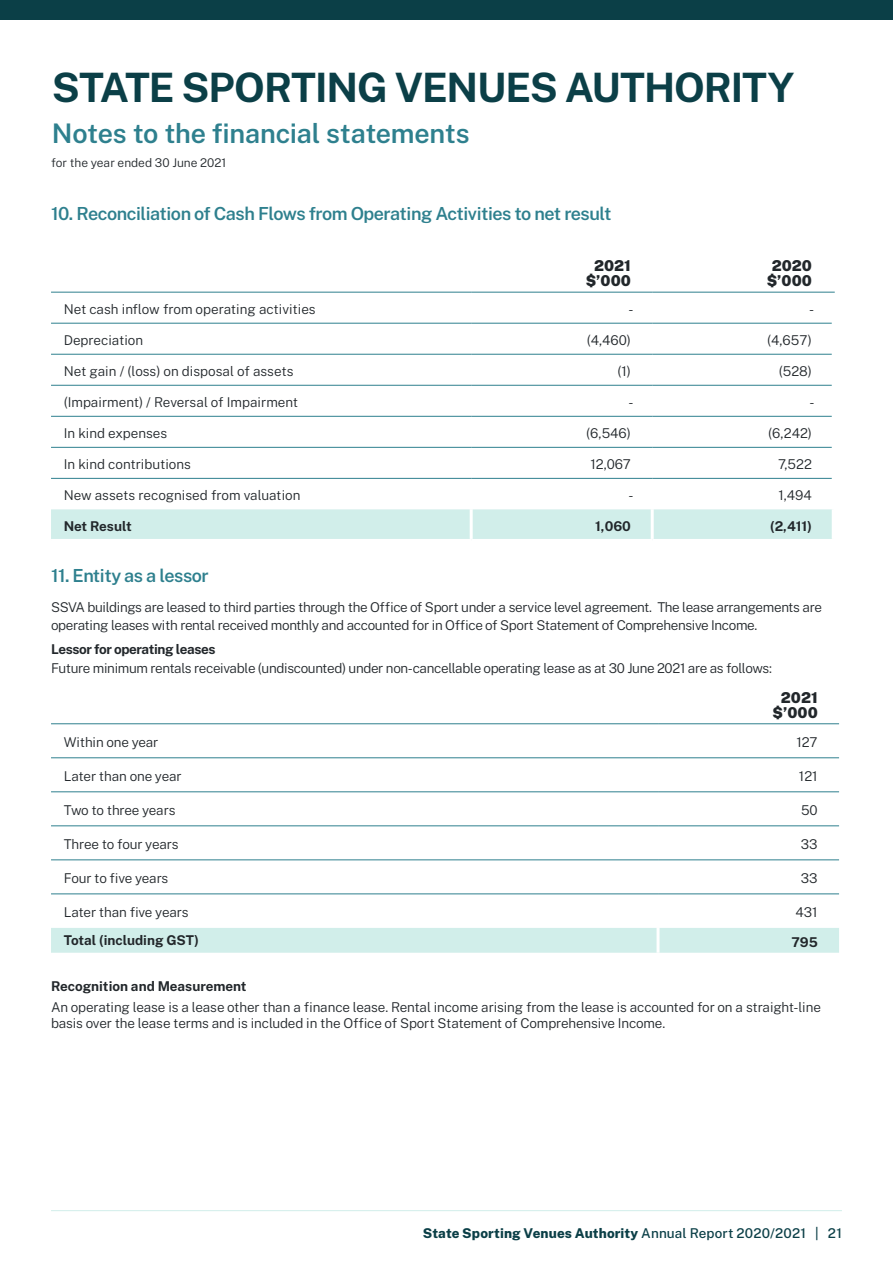
<style>
.page{position:relative;width:893px;height:1263px;background:#fff}
.page>*{position:absolute;margin:0;border:0;box-sizing:border-box;transform-origin:0 0}
.t1{font:700 40.5px "Public Sans";letter-spacing:-.025em;color:#0b3f47}
.t2{font:600 27px "Public Sans";letter-spacing:-.015em;color:#2e808e}
.t3{font:600 18px "Public Sans";letter-spacing:-.025em;color:#2e808e}
.t4{font:900 15px/15px "Public Sans";color:#22272b;text-align:center}
.t5{font:300 13.5px/18px "Public Sans";letter-spacing:-.02em;color:#22272b}
.t6{font:300 13.5px "Public Sans";color:#22272b}
.t7{font:700 13.5px "Public Sans";letter-spacing:-.005em;color:#22272b}
.t8{font:800 13.5px "Public Sans";letter-spacing:.01em;color:#0b3f47}
.t9{font:700 13.5px "Public Sans";letter-spacing:-.025em;color:#22272b}
.t10{font:300 12px "Public Sans";color:#22272b}
.s1{font-weight:500}
</style>
<div class="page">
<hr style="left:51px;top:1210px;width:791px;height:1px;background:#d1eeea">
<div style="left:0;top:0;width:893px;height:19px;background:#0b3f47"></div>
<svg style="left:51px;top:291px;width:782px;height:187px"></svg>
<div style="left:51px;top:509px;width:781px;height:30px;background:#d1eeea"></div>
<hr style="left:470px;top:251px;width:3px;height:41px;background:#fff">
<hr style="left:651px;top:251px;width:3px;height:41px;background:#fff">
<hr style="left:470px;top:292px;width:3px;height:31px;background:#fff">
<hr style="left:651px;top:292px;width:3px;height:31px;background:#fff">
<hr style="left:832px;top:292px;width:3px;height:31px;background:#fff">
<hr style="left:470px;top:323px;width:3px;height:31px;background:#fff">
<hr style="left:651px;top:323px;width:3px;height:31px;background:#fff">
<hr style="left:832px;top:323px;width:3px;height:31px;background:#fff">
<hr style="left:470px;top:354px;width:3px;height:31px;background:#fff">
<hr style="left:651px;top:354px;width:3px;height:31px;background:#fff">
<hr style="left:832px;top:354px;width:3px;height:31px;background:#fff">
<hr style="left:470px;top:385px;width:3px;height:31px;background:#fff">
<hr style="left:651px;top:385px;width:3px;height:31px;background:#fff">
<hr style="left:832px;top:385px;width:3px;height:31px;background:#fff">
<hr style="left:470px;top:416px;width:3px;height:31px;background:#fff">
<hr style="left:651px;top:416px;width:3px;height:31px;background:#fff">
<hr style="left:832px;top:416px;width:3px;height:31px;background:#fff">
<hr style="left:470px;top:447px;width:3px;height:31px;background:#fff">
<hr style="left:651px;top:447px;width:3px;height:31px;background:#fff">
<hr style="left:832px;top:447px;width:3px;height:31px;background:#fff">
<hr style="left:470px;top:509px;width:3px;height:30px;background:#fff">
<hr style="left:651px;top:509px;width:3px;height:30px;background:#fff">
<hr style="left:51px;top:292px;width:420px;height:1px;background:#2e808e">
<hr style="left:471px;top:292px;width:181px;height:1px;background:#2e808e">
<hr style="left:652px;top:292px;width:183px;height:1px;background:#2e808e">
<hr style="left:51px;top:323px;width:420px;height:1px;background:#2e808e">
<hr style="left:471px;top:323px;width:181px;height:1px;background:#2e808e">
<hr style="left:652px;top:323px;width:180px;height:1px;background:#2e808e">
<hr style="left:51px;top:354px;width:420px;height:1px;background:#2e808e">
<hr style="left:471px;top:354px;width:181px;height:1px;background:#2e808e">
<hr style="left:652px;top:354px;width:180px;height:1px;background:#2e808e">
<hr style="left:51px;top:385px;width:420px;height:1px;background:#2e808e">
<hr style="left:51px;top:416px;width:420px;height:1px;background:#2e808e">
<hr style="left:471px;top:385px;width:181px;height:1px;background:#2e808e">
<hr style="left:471px;top:416px;width:181px;height:1px;background:#2e808e">
<hr style="left:652px;top:385px;width:180px;height:1px;background:#2e808e">
<hr style="left:652px;top:416px;width:180px;height:1px;background:#2e808e">
<hr style="left:51px;top:447px;width:420px;height:1px;background:#2e808e">
<hr style="left:471px;top:447px;width:181px;height:1px;background:#2e808e">
<hr style="left:652px;top:447px;width:180px;height:1px;background:#2e808e">
<hr style="left:51px;top:478px;width:420px;height:1px;background:#2e808e">
<hr style="left:471px;top:478px;width:181px;height:1px;background:#2e808e">
<hr style="left:652px;top:478px;width:180px;height:1px;background:#2e808e">
<svg style="left:51px;top:724px;width:788px;height:170px"></svg>
<div style="left:51px;top:928px;width:788px;height:25px;background:#d1eeea"></div>
<hr style="left:656px;top:724px;width:3px;height:34px;background:#fff">
<hr style="left:656px;top:758px;width:3px;height:34px;background:#fff">
<hr style="left:656px;top:792px;width:3px;height:34px;background:#fff">
<hr style="left:656px;top:826px;width:3px;height:34px;background:#fff">
<hr style="left:656px;top:860px;width:3px;height:34px;background:#fff">
<hr style="left:656px;top:928px;width:3px;height:25px;background:#fff">
<hr style="left:51px;top:723px;width:607px;height:1px;background:#2e808e">
<hr style="left:658px;top:723px;width:181px;height:1px;background:#2e808e">
<hr style="left:51px;top:757px;width:607px;height:1px;background:#2e808e">
<hr style="left:51px;top:791px;width:607px;height:1px;background:#2e808e">
<hr style="left:51px;top:825px;width:607px;height:1px;background:#2e808e">
<hr style="left:51px;top:859px;width:607px;height:1px;background:#2e808e">
<hr style="left:51px;top:894px;width:607px;height:1px;background:#2e808e">
<hr style="left:658px;top:757px;width:181px;height:1px;background:#2e808e">
<hr style="left:658px;top:791px;width:181px;height:1px;background:#2e808e">
<hr style="left:658px;top:825px;width:181px;height:1px;background:#2e808e">
<hr style="left:658px;top:859px;width:181px;height:1px;background:#2e808e">
<hr style="left:658px;top:894px;width:181px;height:1px;background:#2e808e">
<h1 class="t1" style="left:52px;top:58px;width:744px">STATE SPORTING VENUES AUTHORITY</h1>
<h2 class="t2" style="left:52px;top:114px;width:419px">Notes to the financial statements</h2>
<p class="t10" style="left:51px;top:154px;width:177px">for the year ended 30 June 2021</p>
<h3 class="t3" style="left:51px;top:200px;width:562px">10. Reconciliation of Cash Flows from Operating Activities to net result</h3>
<p class="t4" style="left:586px;top:257px;width:47px">2021 $’000</p>
<p class="t4" style="left:767px;top:257px;width:47px">2020 $’000</p>
<p class="t6" style="left:64px;top:299px;width:254px">Net cash inflow from operating activities</p>
<p class="t5" style="left:628px;top:299px;width:7px">-</p>
<p class="t5" style="left:809px;top:299px;width:7px">-</p>
<p class="t6" style="left:64px;top:330px;width:81px">Depreciation</p>
<p class="t5" style="left:587px;top:330px;width:46px">(4,460)</p>
<p class="t5" style="left:767px;top:330px;width:46px">(4,657)</p>
<p class="t6" style="left:64px;top:361px;width:231px">Net gain / (loss) on disposal of assets</p>
<p class="t5" style="left:617px;top:361px;width:15px">(1)</p>
<p class="t5" style="left:779px;top:361px;width:35px">(528)</p>
<p class="t6" style="left:64px;top:392px;width:236px">(Impairment) / Reversal of Impairment</p>
<p class="t5" style="left:628px;top:392px;width:7px">-</p>
<p class="t5" style="left:809px;top:392px;width:7px">-</p>
<p class="t6" style="left:64px;top:424px;width:105px">In kind expenses</p>
<p class="t5" style="left:586px;top:423px;width:46px">(6,546)</p>
<p class="t5" style="left:768px;top:423px;width:45px">(6,242)</p>
<p class="t6" style="left:64px;top:455px;width:129px">In kind contributions</p>
<p class="t5" style="left:590px;top:455px;width:42px">12,067</p>
<p class="t5" style="left:778px;top:455px;width:35px">7,522</p>
<p class="t6" style="left:64px;top:486px;width:238px">New assets recognised from valuation</p>
<p class="t5" style="left:628px;top:486px;width:7px">-</p>
<p class="t5" style="left:778px;top:486px;width:35px">1,494</p>
<p class="t7" style="left:64px;top:517px;width:69px">Net Result</p>
<p class="t7" style="left:595px;top:517px;width:37px">1,060</p>
<p class="t7" style="left:770px;top:517px;width:43px">(2,411)</p>
<h3 class="t3" style="left:51px;top:563px;width:159px">11. Entity as a lessor</h3>
<p class="t5" style="left:51px;top:597px;width:772px">SSVA buildings are leased to third parties through the Office of Sport under a service level agreement. The lease arrangements are operating leases with rental received monthly and accounted for in Office of Sport Statement of Comprehensive Income.</p>
<p class="t9" style="left:51px;top:639px;width:166px">Lessor for operating leases</p>
<p class="t5" style="left:51px;top:658px;width:722px">Future minimum rentals receivable (undiscounted) under non-cancellable operating lease as at 30 June 2021 are as follows:</p>
<p class="t4" style="left:773px;top:689px;width:47px">2021 $’000</p>
<p class="t5" style="left:64px;top:732px;width:96px">Within one year</p>
<p class="t5" style="left:796px;top:732px;width:23px">127</p>
<p class="t5" style="left:64px;top:766px;width:119px">Later than one year</p>
<p class="t5" style="left:799px;top:766px;width:20px">121</p>
<p class="t5" style="left:64px;top:800px;width:113px">Two to three years</p>
<p class="t5" style="left:801px;top:800px;width:18px">50</p>
<p class="t5" style="left:64px;top:834px;width:116px">Three to four years</p>
<p class="t5" style="left:801px;top:834px;width:18px">33</p>
<p class="t5" style="left:64px;top:868px;width:106px">Four to five years</p>
<p class="t5" style="left:801px;top:868px;width:18px">33</p>
<p class="t5" style="left:64px;top:902px;width:126px">Later than five years</p>
<p class="t5" style="left:795px;top:902px;width:24px">431</p>
<p class="t7" style="left:64px;top:930px;width:137px">Total (including GST)</p>
<p class="t7" style="left:791px;top:932px;width:28px">795</p>
<p class="t7" style="left:51px;top:976px;width:197px">Recognition and Measurement</p>
<p class="t5" style="left:51px;top:998px;width:771px;line-height:16.5px">An operating lease is a lease other than a finance lease. Rental income arising from the lease is accounted for on a straight-line basis over the lease terms and is included in the Office of Sport Statement of Comprehensive Income.</p>
<p class="t8" style="left:423px;top:1223px;width:421px">State Sporting Venues Authority <span class="s1">Annual Report 2020/2021 | 21</span></p>
</div>
